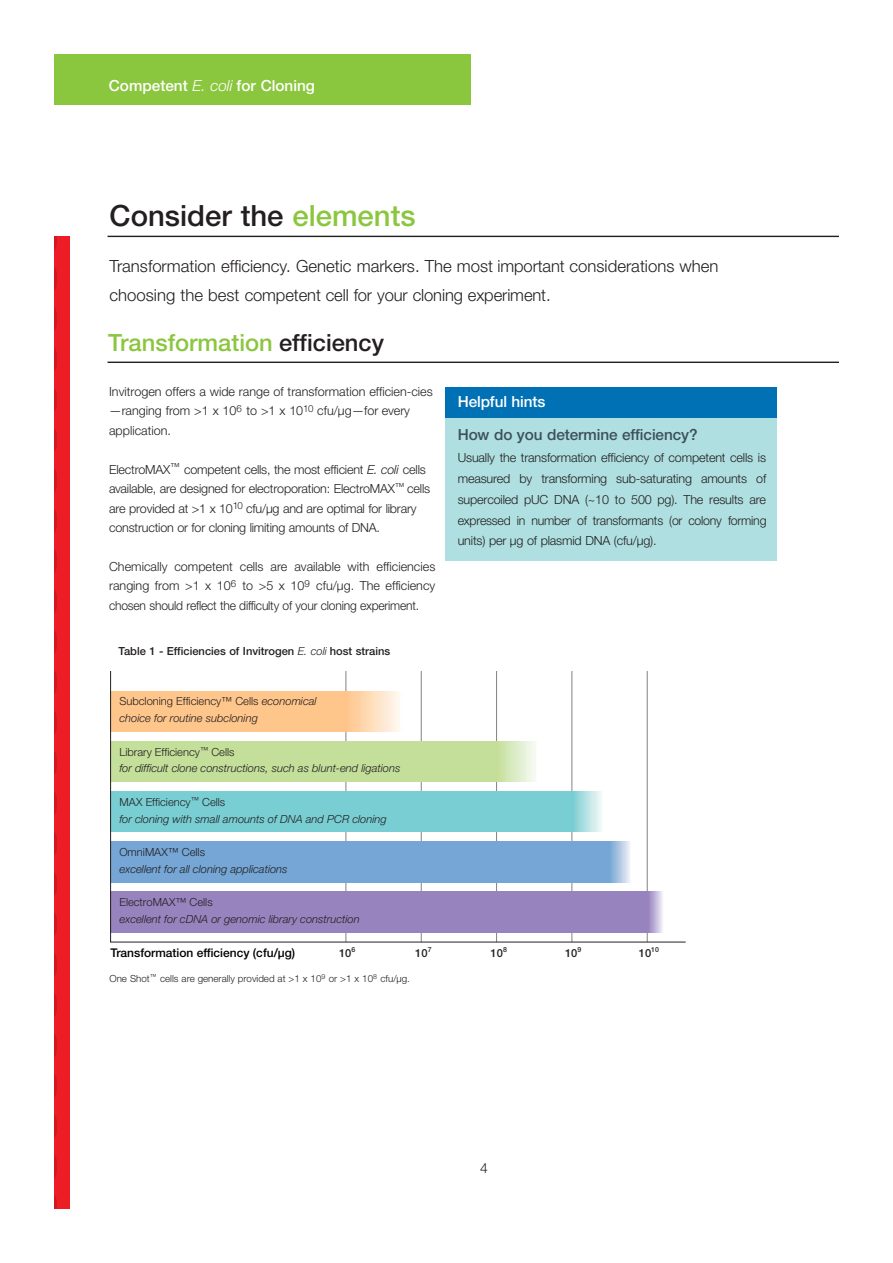
<style>
.page{position:relative;width:893px;height:1263px;background:#fff}
.page>*{position:absolute;margin:0;border:0;box-sizing:border-box;transform-origin:0 0}
.t1{font:500 29.25px "Helvetica Neue LTW1 G";color:#231f20}
.t2{font:500 23.7px "Helvetica Neue LTW1 G";color:#8bc63f}
.t3{font:300 16.8px/28.5px "Helvetica Neue LTW1 G";color:#231f20}
.t4{font:500 15.3px "Helvetica Neue LTW1 G";color:#fff}
.t5{font:500 15.3px "Helvetica Neue LTW1 G";letter-spacing:-.005em;color:#3d505b}
.t6{font:300 13.95px "Helvetica Neue LTW1 G";color:#231f20}
.t7{font:300 12.6px/19.5px "Helvetica Neue LTW1 G";letter-spacing:-.015em;color:#231f20}
.t8{font:500 12px "Helvetica Neue LTW1 G";color:#000}
.t9{font:italic 300 11.1px/16.8px "Helvetica Neue LTW1 G";color:#231f20}
.t10{font:500 11.1px "Helvetica Neue LTW1 G";color:#231f20}
.t11{font:300 11.1px "Helvetica Neue LTW1 G";color:#231f20}
.t12{font:300 9.75px "Helvetica Neue LTW1 G";color:#231f20}
.s1{font-weight:300;font-style:italic}
.s2{color:#8bc63f}
.s3{color:#231f20}
.s4{font-style:italic}
.s5{font-style:normal}
</style>
<div class="page">
<div style="left:54px;top:54px;width:417px;height:50px;background:#8bc63f"></div>
<div style="left:54px;top:236px;width:16px;height:973px;background:#ed1d25"></div>
<svg style="left:54px;top:236px;width:3px;height:973px"></svg>
<hr style="left:108px;top:236px;width:731px;height:1px;background:#231f20">
<hr style="left:108px;top:362px;width:731px;height:1px;background:#231f20">
<svg style="left:110px;top:671px;width:576px;height:272px"></svg>
<div style="left:445px;top:387px;width:331px;height:174px;background:#afdfe0"></div>
<div style="left:445px;top:387px;width:331px;height:30px;background:#0071b4"></div>
<p class="t4" style="left:109px;top:76px;width:208px">Competent <span class="s1">E. coli</span> for Cloning</p>
<h1 class="t1" style="left:110px;top:198px;width:308px">Consider the <span class="s2">elements</span></h1>
<h3 class="t3" style="left:110px;top:252px;width:610px">Transformation efficiency. Genetic markers. The most important considerations when choosing the best competent cell for your cloning experiment.</h3>
<h2 class="t2" style="left:108px;top:329px;width:277px">Transformation <span class="s3">efficiency</span></h2>
<p class="t7" style="left:109px;top:381px;width:325px">Invitrogen offers a wide range of transformation efficien-cies —ranging from &gt;1 x 10<sup>6</sup> to &gt;1 x 10<sup>10</sup> cfu/µg—for every application.</p>
<p class="t7" style="left:109px;top:459px;width:323px">ElectroMAX<sup>™</sup> competent cells, the most efficient <span class="s4">E. coli</span> cells available, are designed for electroporation: ElectroMAX<sup>™</sup> cells are provided at &gt;1 x 10<sup>10</sup> cfu/µg and are optimal for library construction or for cloning limiting amounts of DNA.</p>
<p class="t7" style="left:109px;top:557px;width:328px;text-align:justify">Chemically competent cells are available with efficiencies ranging from &gt;1 x 10<sup>6</sup> to &gt;5 x 10<sup>9</sup> cfu/µg. The efficiency chosen should reflect the difficulty of your cloning experiment.</p>
<p class="t10" style="left:119px;top:644px;width:273px">Table 1 - Efficiencies of Invitrogen <span class="s1">E. coli</span> host strains</p>
<p class="t4" style="left:458px;top:392px;width:89px">Helpful hints</p>
<p class="t5" style="left:458px;top:426px;width:241px">How do you determine efficiency?</p>
<p class="t7" style="left:458px;top:447px;width:310px;line-height:20.7px;text-align:justify">Usually the transformation efficiency of competent cells is measured by transforming sub-saturating amounts of supercoiled pUC DNA (~10 to 500 pg). The results are expressed in number of transformants (or colony forming units) per µg of plasmid DNA (cfu/µg).</p>
<p class="t9" style="left:119px;top:693px;width:199px;line-height:16.2px"><span class="s5">Subcloning Efficiency™ Cells</span> economical choice for routine subcloning</p>
<p class="t9" style="left:119px;top:743px;width:283px"><span class="s5">Library Efficiency</span><sup>™</sup> <span class="s5">Cells<br></span>for difficult clone constructions, such as blunt-end ligations</p>
<p class="t9" style="left:119px;top:793px;width:269px"><span class="s5">MAX Efficiency</span><sup>™</sup> <span class="s5">Cells<br></span>for cloning with small amounts of DNA and PCR cloning</p>
<p class="t11" style="left:119px;top:845px;width:87px">OmniMAX™ Cells</p>
<p class="t9" style="left:119px;top:860px;width:170px">excellent for all cloning applications</p>
<p class="t11" style="left:119px;top:896px;width:95px">ElectroMAX™ Cells</p>
<p class="t9" style="left:119px;top:911px;width:242px">excellent for cDNA or genomic library construction</p>
<p class="t10" style="left:339px;top:946px;width:18px">10<sup>6</sup></p>
<p class="t10" style="left:415px;top:946px;width:18px">10<sup>7</sup></p>
<p class="t10" style="left:491px;top:946px;width:18px">10<sup>8</sup></p>
<p class="t10" style="left:565px;top:946px;width:18px">10<sup>9</sup></p>
<p class="t10" style="left:639px;top:946px;width:22px">10<sup>10</sup></p>
<p class="t8" style="left:111px;top:945px;width:186px">Transformation efficiency (cfu/μg)</p>
<p class="t12" style="left:109px;top:972px;width:302px">One Shot<sup>™</sup> cells are generally provided at &gt;1 x 10<sup>9</sup> or &gt;1 x 10<sup>8</sup> cfu/µg.</p>
<p class="t6" style="left:480px;top:1159px;width:9px">4</p>
</div>
